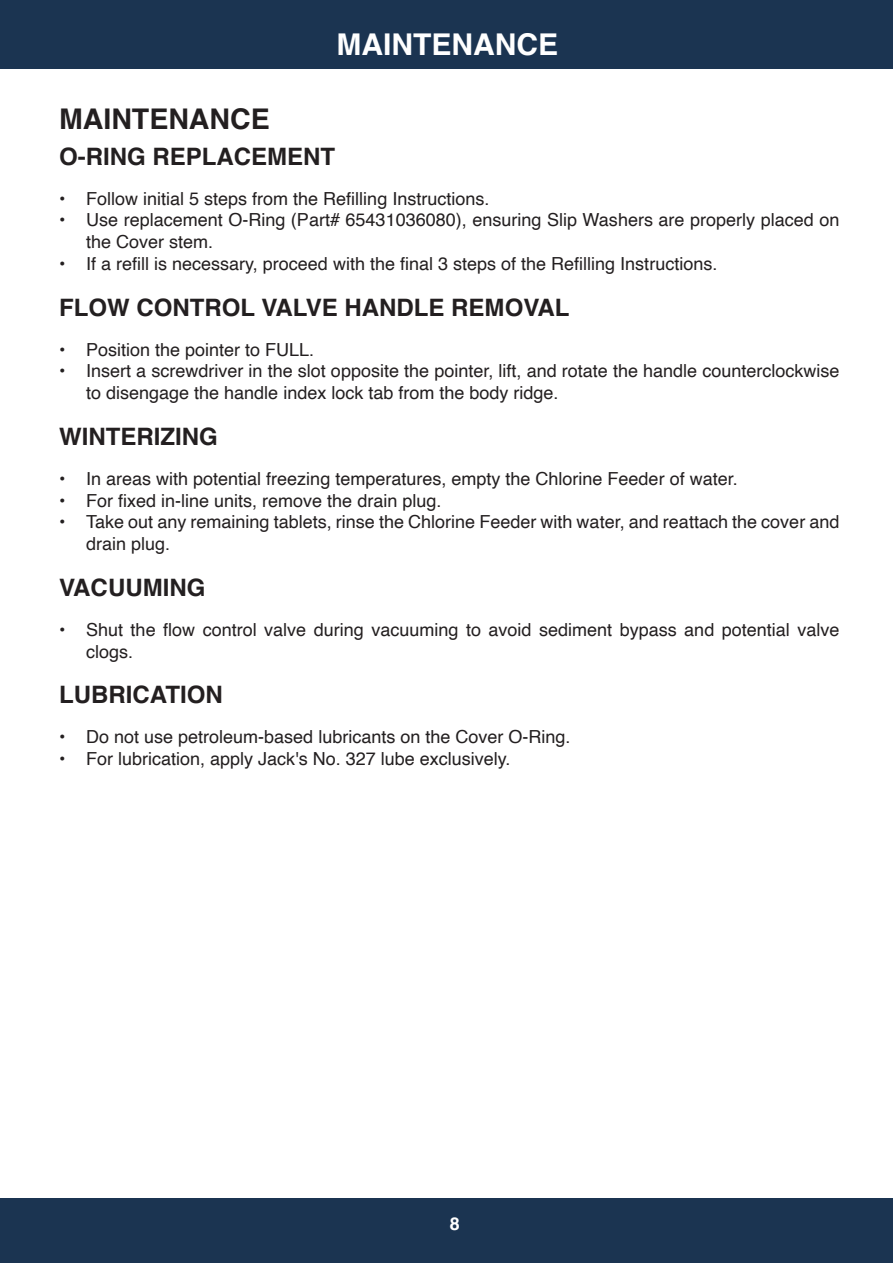
<style>
.page{position:relative;width:893px;height:1263px;background:#fff}
.page>*{position:absolute;margin:0;border:0;box-sizing:border-box;transform-origin:0 0}
.t1{font:700 30px "Helvetica";color:#fff}
.t2{font:700 28.5px "Helvetica";color:#231f20}
.t3{font:700 24px "Helvetica";color:#231f20}
.t4{font:18px/21.6px "Helvetica";color:#231f20}
.t5{font:700 18px "Helvetica";color:#fff}
</style>
<div class="page">
<div style="left:0;top:0;width:892px;height:69px;background:#1b3451"></div>
<div style="left:0;top:1198px;width:892px;height:65px;background:#1b3451"></div>
<h1 class="t1" style="left:336px;top:26px;width:223px">MAINTENANCE</h1>
<h2 class="t2" style="left:59px;top:101px;width:212px">MAINTENANCE</h2>
<h3 class="t3" style="left:59px;top:142px;width:277px">O-RING REPLACEMENT</h3>
<p class="t4" style="left:59px;top:188px;width:432px">• Follow initial 5 steps from the Refilling Instructions.</p>
<p class="t4" style="left:86px;top:210px;width:755px;text-indent:-27px">• Use replacement O-Ring (Part# 65431036080), ensuring Slip Washers are properly placed on the Cover stem.</p>
<p class="t4" style="left:59px;top:253px;width:659px">• If a refill is necessary, proceed with the final 3 steps of the Refilling Instructions.</p>
<h3 class="t3" style="left:59px;top:293px;width:512px">FLOW CONTROL VALVE HANDLE REMOVAL</h3>
<p class="t4" style="left:59px;top:339px;width:257px">• Position the pointer to FULL.</p>
<p class="t4" style="left:86px;top:361px;width:754px;text-indent:-27px">• Insert a screwdriver in the slot opposite the pointer, lift, and rotate the handle counterclockwise to disengage the handle index lock tab from the body ridge.</p>
<h3 class="t3" style="left:59px;top:422px;width:160px">WINTERIZING</h3>
<p class="t4" style="left:59px;top:469px;width:680px">• In areas with potential freezing temperatures, empty the Chlorine Feeder of water.</p>
<p class="t4" style="left:59px;top:490px;width:384px">• For fixed in-line units, remove the drain plug.</p>
<p class="t4" style="left:86px;top:512px;width:754px;text-indent:-27px">• Take out any remaining tablets, rinse the Chlorine Feeder with water, and reattach the cover and drain plug.</p>
<h3 class="t3" style="left:59px;top:573px;width:148px">VACUUMING</h3>
<p class="t4" style="left:86px;top:620px;width:754px;text-indent:-27px">• Shut the flow control valve during vacuuming to avoid sediment bypass and potential valve clogs.</p>
<h3 class="t3" style="left:59px;top:680px;width:165px">LUBRICATION</h3>
<p class="t4" style="left:59px;top:727px;width:513px">• Do not use petroleum-based lubricants on the Cover O-Ring.</p>
<p class="t4" style="left:59px;top:748px;width:453px">• For lubrication, apply Jack's No. 327 lube exclusively.</p>
<p class="t5" style="left:450px;top:1213px;width:12px">8</p>
</div>
